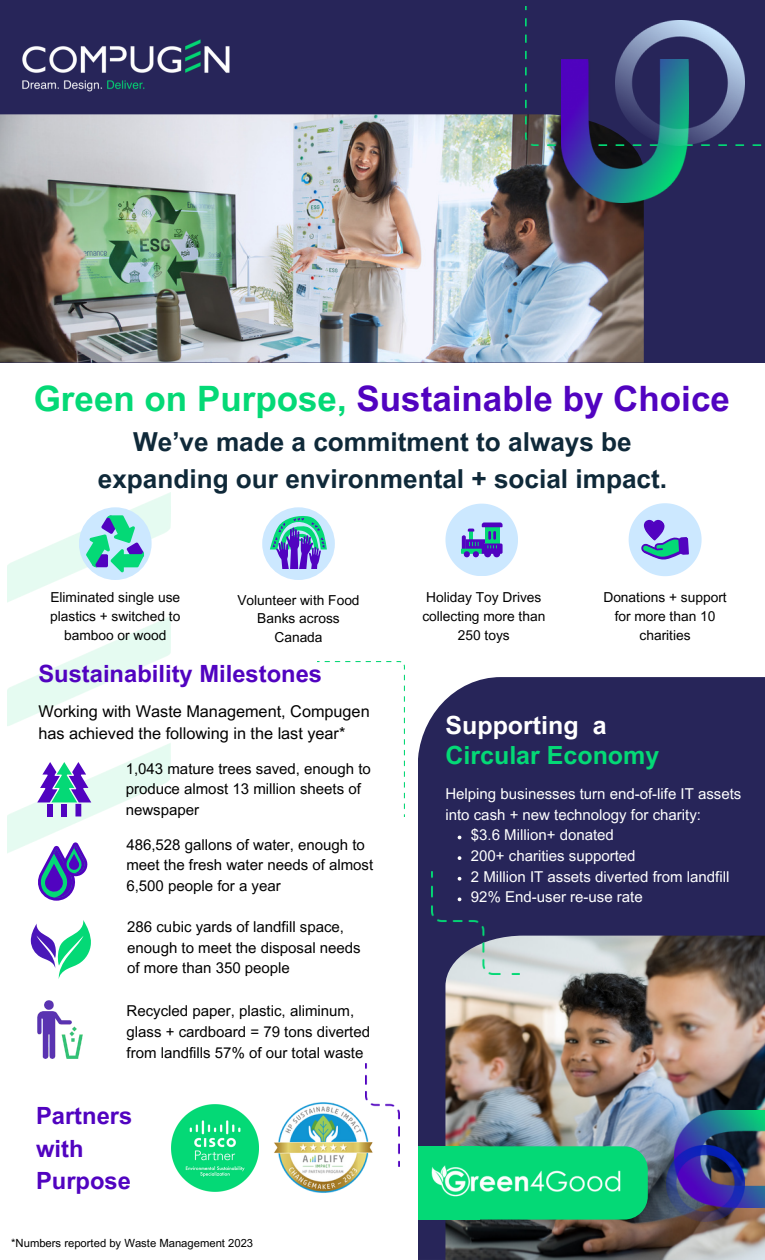
<style>
.page{position:relative;width:765px;height:1260px;background:#fff}
.page>*{position:absolute;margin:0;border:0;box-sizing:border-box;transform-origin:0 0}
.t1{font:700 35px "Arial MT Pro";color:#5103c0}
.t2{font:700 26.12px/36.5px "Arial MT Pro";color:#0f2939;text-align:center}
.t3{font:700 25px/30px "Arial MT Pro";color:#04d976}
.t4{font:700 23.75px/32.8px "Arial MT Pro";color:#5103c0}
.t5{font:16.25px/22.5px "Arial MT Pro";color:#000}
.t6{font:15px/20.6px "Arial MT Pro";color:#000}
.t7{font:15px/20.6px "Arial MT Pro";color:#fff}
.t8{font:13.75px/18.8px "Arial MT Pro";color:#000;text-align:center}
.t9{font:11.25px "Arial MT Pro";color:#000}
.s1{color:#04d976}
.s2{color:#fff}
</style>
<div class="page">
<div style="left:0;top:0;width:765px;height:363px;background:#272559"></div>
<img style="left:0;top:114px;width:643px;height:249px">
<img style="left:22px;top:39px;width:208px;height:53px">
<img style="left:526px;top:7px;width:236px;height:138px">
<img style="left:562px;top:60px;width:126px;height:142px">
<img style="left:615px;top:21px;width:130px;height:124px">
<div style="left:418px;top:677px;width:347px;height:583px;background:#272559"></div>
<img style="left:445px;top:936px;width:320px;height:324px">
<img style="left:675px;top:1111px;width:90px;height:96px">
<svg style="left:445px;top:504px;width:73px;height:72px"></svg>
<svg style="left:629px;top:503px;width:73px;height:73px"></svg>
<img style="left:8px;top:493px;width:162px;height:360px">
<div style="left:79px;top:507px;width:73px;height:73px;background:#cce8ff;border-radius:50%"></div>
<svg style="left:86px;top:515px;width:58px;height:57px"></svg>
<div style="left:262px;top:507px;width:73px;height:73px;background:#cce8ff;border-radius:50%"></div>
<svg style="left:270px;top:514px;width:57px;height:55px"></svg>
<img style="left:666px;top:1146px;width:79px;height:76px">
<svg style="left:480px;top:1146px;width:168px;height:74px;background:#10ca75"></svg>
<div style="left:418px;top:1146px;width:62px;height:74px;background:#04d976"></div>
<img style="left:431px;top:1151px;width:200px;height:63px">
<svg style="left:458px;top:856px;width:3px;height:4px"></svg>
<img style="left:431px;top:872px;width:88px;height:103px">
<img style="left:318px;top:661px;width:87px;height:156px">
<img style="left:366px;top:1064px;width:34px;height:103px">
<svg style="left:37px;top:762px;width:54px;height:54px"></svg>
<svg style="left:37px;top:842px;width:51px;height:59px"></svg>
<svg style="left:31px;top:920px;width:60px;height:59px"></svg>
<img style="left:37px;top:1000px;width:46px;height:59px">
<img style="left:274px;top:1089px;width:109px;height:104px">
<img style="left:172px;top:1104px;width:87px;height:87px">
<h2 class="t1" style="left:34px;top:386px;width:698px"><span class="s1">Green on Purpose,</span> Sustainable by Choice</h2>
<h2 class="t2" style="left:98px;top:427px;width:571px">We’ve made a commitment to always be expanding our environmental + social impact.</h2>
<h3 class="t8" style="left:50px;top:590px;width:132px">Eliminated single use plastics + switched to bamboo or wood</h3>
<p class="t8" style="left:237px;top:592px;width:124px">Volunteer with Food<br>Banks across<br>Canada</p>
<p class="t8" style="left:422px;top:590px;width:124px">Holiday Toy Drives collecting more than<br>250 toys</p>
<p class="t8" style="left:603px;top:590px;width:125px">Donations + support for more than 10 charities</p>
<p class="t4" style="left:38px;top:661px;width:285px">Sustainability Milestones</p>
<p class="t5" style="left:38px;top:702px;width:333px">Working with Waste Management, Compugen has achieved the following in the last year*</p>
<p class="t6" style="left:126px;top:760px;width:247px">1,043 mature trees saved, enough to produce almost 13 million sheets of newspaper</p>
<p class="t6" style="left:126px;top:836px;width:248px">486,528 gallons of water, enough to meet the fresh water needs of almost<br>6,500 people for a year</p>
<p class="t6" style="left:127px;top:918px;width:235px">286 cubic yards of landfill space, enough to meet the disposal needs of more than 350 people</p>
<h3 class="t6" style="left:127px;top:1003px;width:245px">Recycled paper, plastic, aliminum, glass + cardboard = 79 tons diverted from landfills 57% of our total waste</h3>
<h3 class="t4" style="left:36px;top:1102px;width:98px">Partners with<br>Purpose</h3>
<h3 class="t9" style="left:11px;top:1239px;width:243px">*Numbers reported by Waste Management 2023</h3>
<p class="t3" style="left:445px;top:713px;width:215px"><span class="s2">Supporting a<br></span>Circular Economy</p>
<p class="t7" style="left:445px;top:785px;width:297px">Helping businesses turn end-of-life IT assets into cash + new technology for charity:</p>
<p class="t7" style="left:471px;top:827px;width:144px">$3.6 Million+ donated</p>
<p class="t7" style="left:471px;top:847px;width:166px">200+ charities supported</p>
<p class="t7" style="left:471px;top:868px;width:260px">2 Million IT assets diverted from landfill</p>
<p class="t7" style="left:471px;top:888px;width:173px">92% End-user re-use rate</p>
</div>
